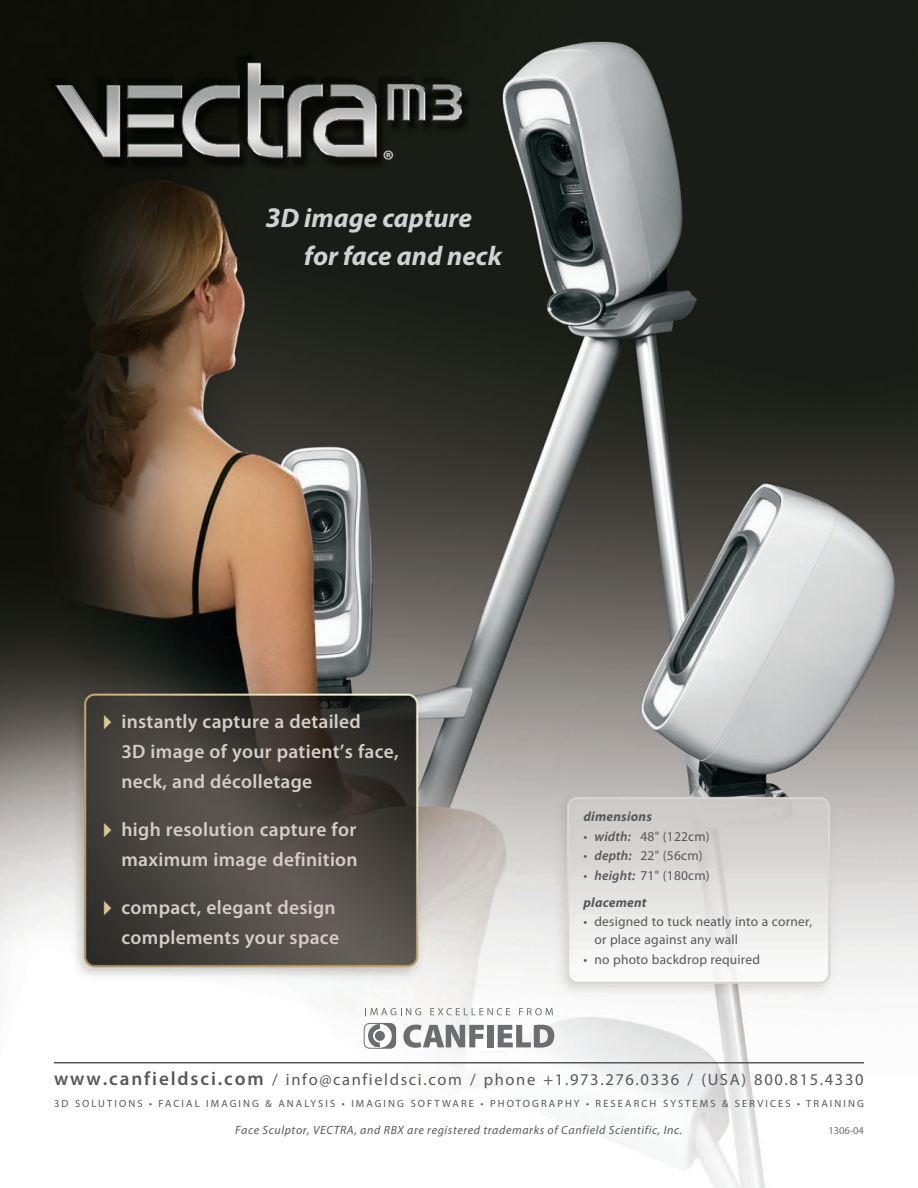
<style>
.page{position:relative;width:918px;height:1188px;background:#fff}
.page>*{position:absolute;margin:0;border:0;box-sizing:border-box;transform-origin:0 0}
.t1{font:italic 700 27px/37.5px "Myriad Pro";color:#d1d2d4}
.t2{font:600 27px "Myriad Pro";color:#d1d2d4}
.TEXT-inside_columns{font:600 19.5px/30px "Myriad Pro";letter-spacing:.015em;color:#d4cec7;text-align:right}
.t3{font:16.5px "Myriad Pro";letter-spacing:.1em;color:#57585a}
.TEXT_level_3-specs{font:13.5px/18px "Myriad Pro";letter-spacing:.015em;color:#57585a}
.b-head-specs{font:italic 700 13.5px "Myriad Pro";letter-spacing:.015em;color:#57585a}
.t4{font:italic 12px "Myriad Pro";letter-spacing:.05em;color:#57585a}
.t5{font:10.5px "Myriad Pro";letter-spacing:.2em;color:#57585a}
.t6{font:10.5px "Myriad Pro";color:#6c6d70}
.s1{font-size:28.5px}
.s2{font-family:"European Pi Three";font-weight:400;font-size:16.5px;color:#d7c798}
.s3{font-weight:600;font-style:italic}
.s4{font-weight:600;font-size:19.2px}
</style>
<div class="page">
<img style="left:0;top:0;width:918px;height:1188px">
<hr style="left:54px;top:1062px;width:810px;height:2px;background:#57585a">
<svg style="left:403px;top:1025px;width:81px;height:23px"></svg>
<div style="left:488px;top:1025px;width:6px;height:22px;background:#6c6d70"></div>
<svg style="left:498px;top:1025px;width:56px;height:23px"></svg>
<svg style="left:364px;top:1023px;width:32px;height:26px"></svg>
<svg style="left:365px;top:1008px;width:56px;height:7px"></svg>
<svg style="left:430px;top:1008px;width:80px;height:7px"></svg>
<svg style="left:519px;top:1008px;width:34px;height:7px"></svg>
<p class="t2" style="left:382px;top:145px;width:13px">®</p>
<p class="t1" style="left:304px;top:200px;width:199px;text-indent:-39px"><span class="s1">3</span>D image capture for face and neck</p>
<p class="TEXT-inside_columns" style="left:122px;top:707px;width:279px;text-align:left;text-indent:-18px"><span class="s2">A</span> instantly capture a detailed<br>3D image of your patient’s face, neck, and décolletage</p>
<p class="TEXT-inside_columns" style="left:104px;top:815px;width:256px"><span class="s2">A</span> high resolution capture for maximum image definition</p>
<p class="TEXT-inside_columns" style="left:104px;top:893px;width:237px"><span class="s2">A</span> compact, elegant design complements your space</p>
<p class="b-head-specs" style="left:584px;top:809px;width:70px">dimensions</p>
<p class="TEXT_level_3-specs" style="left:584px;top:828px;width:128px">• <span class="s3">width:</span> 48" (122cm)</p>
<p class="TEXT_level_3-specs" style="left:584px;top:847px;width:121px">• <span class="s3">depth:</span> 22" (56cm)</p>
<p class="TEXT_level_3-specs" style="left:584px;top:867px;width:128px">• <span class="s3">height:</span> 71" (180cm)</p>
<p class="b-head-specs" style="left:584px;top:895px;width:65px">placement</p>
<p class="TEXT_level_3-specs" style="left:594px;top:913px;width:219px;text-indent:-11px">• designed to tuck neatly into a corner, or place against any wall</p>
<p class="TEXT_level_3-specs" style="left:584px;top:951px;width:178px">• no photo backdrop required</p>
<p class="t3" style="left:54px;top:1070px;width:811px"><span class="s4">www.canfieldsci.com</span> / info@canfieldsci.com / phone +1.973.276.0336 / (USA) 800.815.4330</p>
<p class="t5" style="left:54px;top:1098px;width:811px">3D SOLUTIONS • FACIAL IMAGING &amp; ANALYSIS • IMAGING SOFTWARE • PHOTOGRAPHY • RESEARCH SYSTEMS &amp; SERVICES • TRAINING</p>
<p class="t4" style="left:235px;top:1124px;width:449px">Face Sculptor, VECTRA, and RBX are registered trademarks of Canfield Scientific, Inc.</p>
<p class="t6" style="left:828px;top:1125px;width:37px">1306-04</p>
</div>
